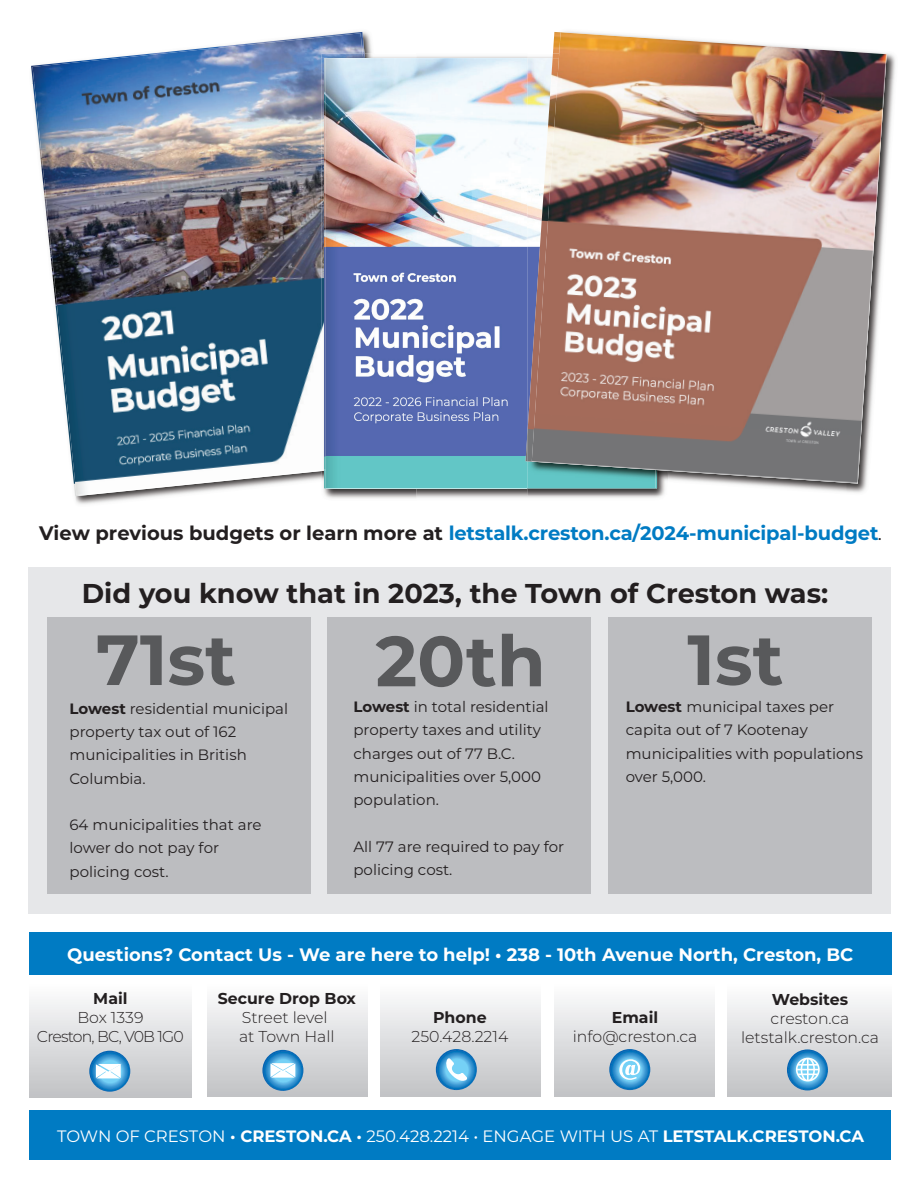
<style>
.page{position:relative;width:918px;height:1188px;background:#fff}
.page>*{position:absolute;margin:0;border:0;box-sizing:border-box;transform-origin:0 0}
.t1{font:700 70.8px "Montserrat";color:#58595b}
.t2{font:700 27.15px "Montserrat";color:#231f20}
.t3{font:700 19.5px "Montserrat";letter-spacing:-.01em;color:#007bc3}
.t4{font:700 18px "Montserrat";color:#fff}
.t5{font:16.5px "Montserrat";color:#fff}
.t6{font:300 15.75px/18.9px "Montserrat";color:#231f20;text-align:center}
.t7{font:300 15.75px/18.9px "Montserrat";letter-spacing:-.055em;color:#231f20;text-align:center}
.t8{font:15px/23.2px "Montserrat";color:#231f20}
.s1{color:#231f20}
.s2{font-weight:400;color:#231f20}
.s3{font-weight:700}
.s4{font-weight:600}
</style>
<div class="page">
<div style="left:28px;top:568px;width:863px;height:346px;background:#e6e7e9"></div>
<div style="left:47px;top:617px;width:264px;height:277px;background:#bcbdc0"></div>
<div style="left:328px;top:617px;width:263px;height:277px;background:#bcbdc0"></div>
<div style="left:608px;top:617px;width:264px;height:277px;background:#bcbdc0"></div>
<div style="left:29px;top:1110px;width:862px;height:50px;background:#007bc3"></div>
<div style="left:29px;top:933px;width:862px;height:42px;background:#007bc3"></div>
<div style="left:30px;top:983px;width:161px;height:114px;background:linear-gradient(to bottom,#fdfefe,#c0c2c5)"></div>
<div style="left:208px;top:983px;width:159px;height:114px;background:linear-gradient(to bottom,#fdfefe,#c0c2c5)"></div>
<div style="left:381px;top:983px;width:160px;height:114px;background:linear-gradient(to bottom,#fdfefe,#c0c2c5)"></div>
<div style="left:554px;top:983px;width:160px;height:114px;background:linear-gradient(to bottom,#fefefe,#c0c2c5)"></div>
<div style="left:728px;top:983px;width:163px;height:114px;background:linear-gradient(to bottom,#fefefe,#c0c2c5)"></div>
<svg style="left:609px;top:1049px;width:41px;height:41px"></svg>
<svg style="left:619px;top:1059px;width:21px;height:21px"></svg>
<svg style="left:89px;top:1051px;width:41px;height:41px"></svg>
<svg style="left:96px;top:1064px;width:26px;height:14px"></svg>
<svg style="left:262px;top:1050px;width:41px;height:41px"></svg>
<svg style="left:271px;top:1063px;width:24px;height:15px"></svg>
<svg style="left:436px;top:1049px;width:41px;height:41px"></svg>
<svg style="left:445px;top:1058px;width:22px;height:24px"></svg>
<svg style="left:787px;top:1049px;width:41px;height:41px"></svg>
<svg style="left:796px;top:1058px;width:24px;height:23px"></svg>
<img style="left:76px;top:496px;width:84px;height:8px">
<img style="left:31px;top:32px;width:334px;height:52px">
<img style="left:78px;top:495px;width:91px;height:1px">
<img style="left:33px;top:33px;width:330px;height:462px">
<img style="left:417px;top:489px;width:244px;height:9px">
<img style="left:321px;top:54px;width:96px;height:445px">
<img style="left:321px;top:54px;width:42px;height:416px">
<img style="left:324px;top:471px;width:2px;height:17px">
<img style="left:324px;top:58px;width:2px;height:412px">
<img style="left:326px;top:58px;width:201px;height:430px">
<img style="left:564px;top:31px;width:332px;height:48px">
<img style="left:847px;top:79px;width:48px;height:414px">
<img style="left:736px;top:484px;width:111px;height:8px">
<img style="left:527px;top:470px;width:130px;height:18px">
<svg style="left:526px;top:436px;width:1px;height:25px"></svg>
<img style="left:527px;top:58px;width:8px;height:412px">
<img style="left:535px;top:32px;width:352px;height:405px">
<img style="left:532px;top:414px;width:329px;height:70px">
<p class="t3" style="left:39px;top:519px;width:844px"><span class="s1">View previous budgets or learn more at</span> letstalk.creston.ca/2024-municipal-budget<span class="s2">.</span></p>
<p class="t2" style="left:82px;top:574px;width:748px">Did you know that in 2023, the Town of Creston was:</p>
<p class="t1" style="left:96px;top:609px;width:142px">71st</p>
<p class="t1" style="left:376px;top:610px;width:172px">20th</p>
<p class="t1" style="left:687px;top:609px;width:98px">1st</p>
<p class="t8" style="left:70px;top:696px;width:220px"><span class="s3">Lowest</span> residential municipal property tax out of 162 municipalities in British<br>Columbia.</p>
<p class="t8" style="left:70px;top:813px;width:194px">64 municipalities that are lower do not pay for policing cost.</p>
<p class="t8" style="left:353px;top:695px;width:197px"><span class="s3">Lowest</span> in total residential property taxes and utility charges out of 77 B.C. municipalities over 5,000 population.</p>
<p class="t8" style="left:353px;top:834px;width:212px">All 77 are required to pay for policing cost.</p>
<p class="t8" style="left:626px;top:695px;width:239px"><span class="s3">Lowest</span> municipal taxes per capita out of 7 Kootenay municipalities with populations over 5,000.</p>
<p class="t4" style="left:67px;top:942px;width:788px">Questions? Contact Us - We are here to help! • 238 - 10th Avenue North, Creston, BC</p>
<p class="t7" style="left:37px;top:988px;width:149px"><span class="s3">Mail<br></span>Box 1339<br>Creston, BC, V0B 1G0</p>
<p class="t6" style="left:218px;top:988px;width:140px"><span class="s3">Secure Drop Box<br></span>Street level<br>at Town Hall</p>
<p class="t6" style="left:411px;top:1008px;width:99px"><span class="s3">Phone<br></span>250.428.2214</p>
<p class="t6" style="left:573px;top:1008px;width:126px"><span class="s3">Email </span>info@creston.ca</p>
<p class="t6" style="left:741px;top:990px;width:140px"><span class="s3">Websites </span>creston.ca letstalk.creston.ca</p>
<p class="t5" style="left:57px;top:1125px;width:808px">TOWN OF CRESTON <span class="s4">•</span> <span class="s3">CRESTON.CA</span> <span class="s4">•</span> 250.428.2214 • ENGAGE WITH US AT <span class="s3">LETSTALK.CRESTON.CA</span></p>
</div>
